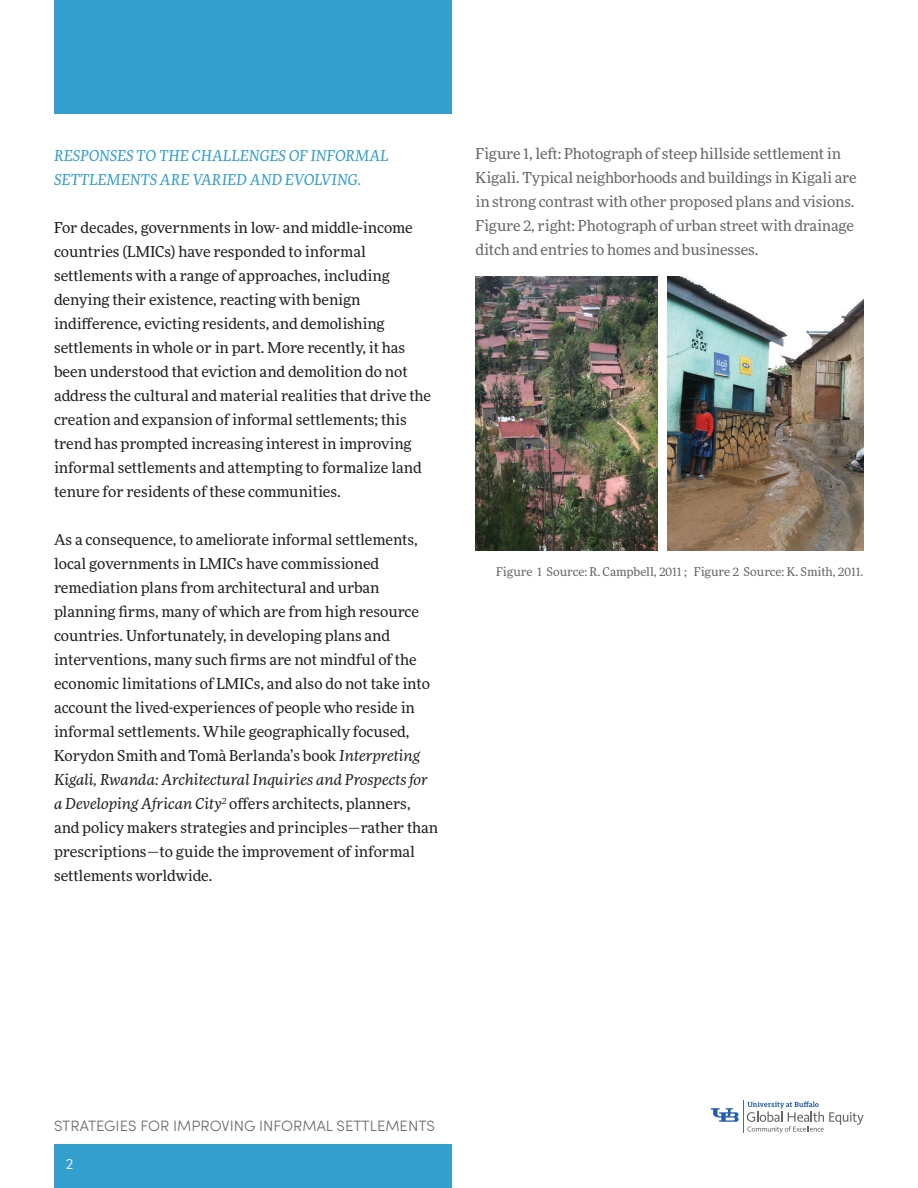
<style>
.page{position:relative;width:918px;height:1188px;background:#fff}
.page>*{position:absolute;margin:0;border:0;box-sizing:border-box;transform-origin:0 0}
.t1{font:15px/24px "More Pro";color:#231f20}
.t2{font:15px/24px "More Pro";letter-spacing:-.005em;color:#666767}
.t3{font:italic 15px/24px "More Pro";color:#329fcf}
.t4{font:300 15px "Sofia Pro";color:#666767}
.t5{font:300 15px "Sofia Pro";color:#fff}
.t6{font:12px "More Pro";color:#666767}
.s1{font-style:italic}
</style>
<div class="page">
<div style="left:54px;top:1145px;width:398px;height:43px;background:#329fcf"></div>
<div style="left:54px;top:0;width:398px;height:114px;background:#329fcf"></div>
<img style="left:476px;top:277px;width:182px;height:273px">
<img style="left:668px;top:277px;width:195px;height:273px">
<svg style="left:747px;top:1101px;width:117px;height:32px"></svg>
<hr style="left:743px;top:1101px;width:1px;height:32px;background:#666767">
<svg style="left:711px;top:1108px;width:28px;height:14px"></svg>
<p class="t3" style="left:54px;top:143px;width:336px">RESPONSES TO THE CHALLENGES OF INFORMAL<br>SETTLEMENTS ARE VARIED AND EVOLVING.</p>
<p class="t1" style="left:54px;top:215px;width:379px">For decades, governments in low- and middle-income countries (LMICs) have responded to informal settlements with a range of approaches, including denying their existence, reacting with benign indifference, evicting residents, and demolishing settlements in whole or in part. More recently, it has been understood that eviction and demolition do not address the cultural and material realities that drive the creation and expansion of informal settlements; this trend has prompted increasing interest in improving informal settlements and attempting to formalize land tenure for residents of these communities.</p>
<p class="t1" style="left:54px;top:527px;width:386px">As a consequence, to ameliorate informal settlements, local governments in LMICs have commissioned remediation plans from architectural and urban planning firms, many of which are from high resource countries. Unfortunately, in developing plans and interventions, many such firms are not mindful of the economic limitations of LMICs, and also do not take into account the lived-experiences of people who reside in informal settlements. While geographically focused, Korydon Smith and Tomà Berlanda’s book <span class="s1">Interpreting Kigali, Rwanda: Architectural Inquiries and Prospects for a Developing African City</span><sup>2</sup> offers architects, planners, and policy makers strategies and principles—rather than prescriptions—to guide the improvement of informal settlements worldwide.</p>
<p class="t2" style="left:476px;top:141px;width:383px">Figure 1, left: Photograph of steep hillside settlement in Kigali. Typical neighborhoods and buildings in Kigali are in strong contrast with other proposed plans and visions.<br>Figure 2, right: Photograph of urban street with drainage ditch and entries to homes and businesses.</p>
<p class="t6" style="left:496px;top:563px;width:369px">Figure 1 Source: R. Campbell, 2011 ; Figure 2 Source: K. Smith, 2011.</p>
<p class="t4" style="left:54px;top:1115px;width:382px">STRATEGIES FOR IMPROVING INFORMAL SETTLEMENTS</p>
<p class="t5" style="left:66px;top:1153px;width:9px">2</p>
</div>
